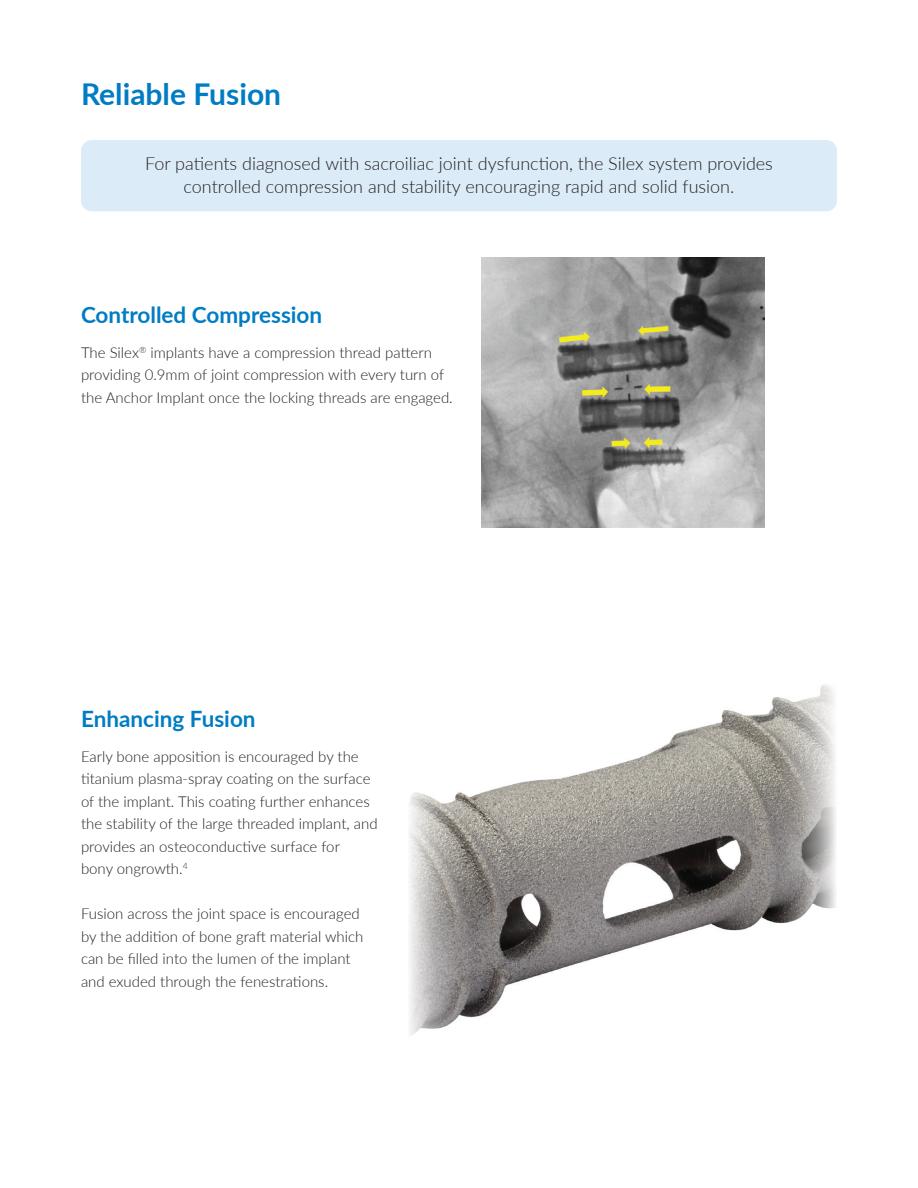
<style>
.page{position:relative;width:918px;height:1188px;background:#fff}
.page>*{position:absolute;margin:0;border:0;box-sizing:border-box;transform-origin:0 0}
.t1{font:700 30px "Lato";color:#007cc4}
.t2{font:700 22.5px "Lato";color:#007cc4}
.t3{font:300 18px/22.5px "Lato";color:#231f20;text-align:center}
.t4{font:300 15px/22.5px "Lato";color:#231f20}
</style>
<div class="page">
<img style="left:409px;top:684px;width:427px;height:352px">
<div style="left:81px;top:140px;width:756px;height:71px;background:#dbebf7;border-radius:11px"></div>
<img style="left:481px;top:258px;width:283px;height:269px">
<p class="t1" style="left:81px;top:72px;width:202px">Reliable Fusion</p>
<p class="t3" style="left:145px;top:152px;width:629px">For patients diagnosed with sacroiliac joint dysfunction, the Silex system provides controlled compression and stability encouraging rapid and solid fusion.</p>
<p class="t2" style="left:81px;top:298px;width:243px">Controlled Compression</p>
<p class="t4" style="left:81px;top:340px;width:373px">The Silex<sup>®</sup> implants have a compression thread pattern providing 0.9mm of joint compression with every turn of the Anchor Implant once the locking threads are engaged.</p>
<p class="t2" style="left:81px;top:703px;width:176px">Enhancing Fusion</p>
<p class="t4" style="left:81px;top:745px;width:298px">Early bone apposition is encouraged by the titanium plasma-spray coating on the surface of the implant. This coating further enhances the stability of the large threaded implant, and provides an osteoconductive surface for<br>bony ongrowth.<sup>4</sup></p>
<p class="t4" style="left:81px;top:902px;width:284px">Fusion across the joint space is encouraged by the addition of bone graft material which can be filled into the lumen of the implant and exuded through the fenestrations.</p>
</div>
